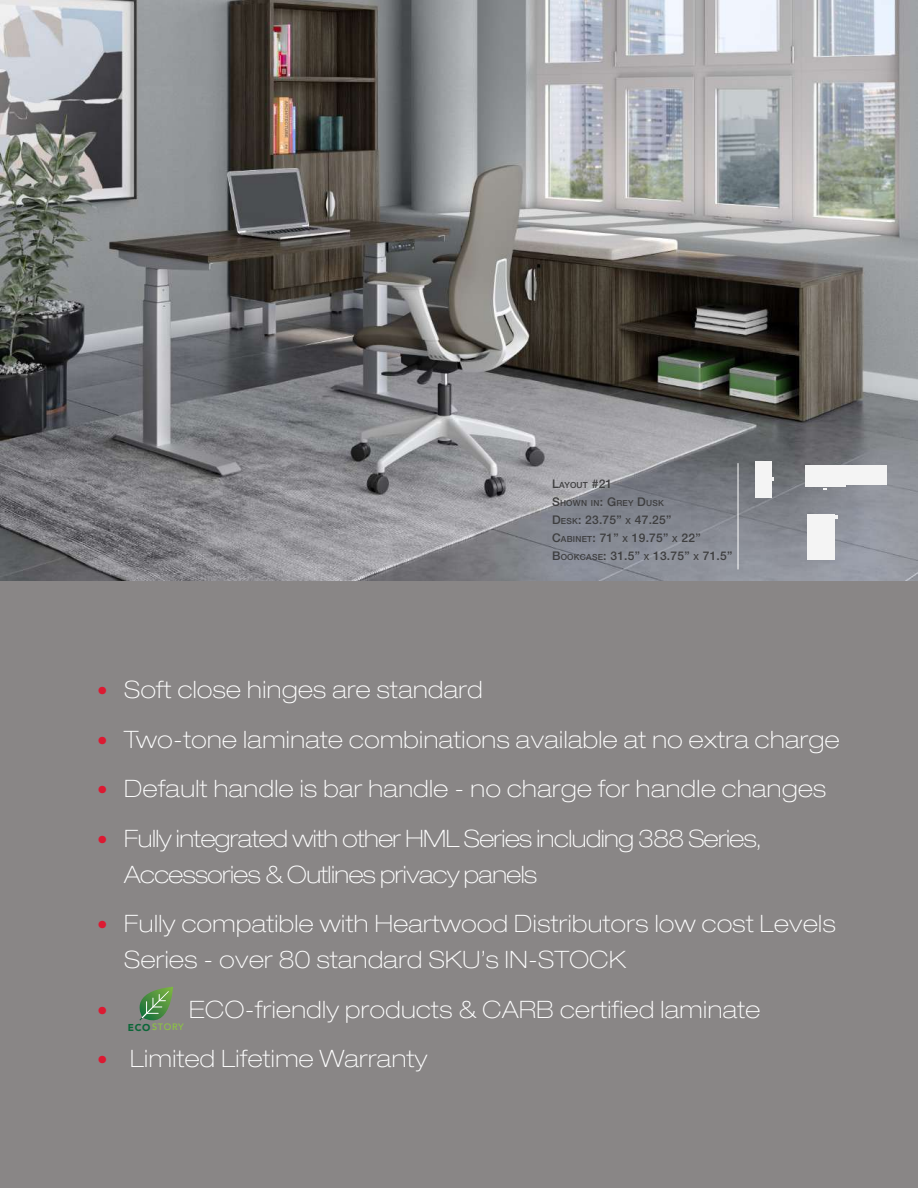
<style>
.page{position:relative;width:918px;height:1188px;background:#fff}
.page>*{position:absolute;margin:0;border:0;box-sizing:border-box;transform-origin:0 0}
.t1{font:100 expanded 24px/36px "Helvetica Neue LT Pro";letter-spacing:.02em;color:#fff}
.t2{font:100 expanded 24px/36px "Helvetica Neue LT Pro";letter-spacing:-.02em;color:#fff}
.t3{font:800 21px "Helvetica Neue LT Pro";color:#dc1a32}
.t4{font:500 12px/18px "Helvetica Neue LT Pro";letter-spacing:.02em;color:#3e3e3f}
.t5{font:500 9.15px "Avenir LT Std";letter-spacing:.075em;color:#8bc63e}
.t6{font:500 8.4px/18px "Helvetica Neue LT Pro";letter-spacing:.03em;color:#3e3e3f}
.s1{font-size:12px}
.s2{font-size:8.4px}
.s3{font-weight:800;font-stretch:normal;font-size:21px;color:#dc1a32}
.s4{font-weight:900;font-size:9.9px;color:#0c6638}
</style>
<div class="page">
<div style="left:0;top:565px;width:917px;height:623px;background:#898686"></div>
<img style="left:0;top:0;width:918px;height:580px">
<hr style="left:807px;top:515px;width:31px;height:3px;background:#f4f4f4">
<div style="left:755px;top:461px;width:15px;height:37px;background:#f4f4f4"></div>
<hr style="left:771px;top:461px;width:1px;height:36px;background:#f4f4f4">
<div style="left:805px;top:466px;width:82px;height:19px;background:#f4f4f4"></div>
<hr style="left:805px;top:486px;width:40px;height:1px;background:#f4f4f4">
<div style="left:808px;top:514px;width:27px;height:45px;background:#f4f4f4"></div>
<hr style="left:738px;top:463px;width:1px;height:106px;background:#fff">
<svg style="left:139px;top:987px;width:34px;height:34px"></svg>
<p class="t6" style="left:552px;top:476px;width:113px"><span class="s1">L</span>AYOUT <span class="s1">#21<br>S</span>HOWN IN<span class="s1">: G</span>REY <span class="s1">D</span>USK</p>
<p class="t4" style="left:552px;top:511px;width:182px">D<span class="s2">ESK</span>: 23.75” <span class="s2">X</span> 47.25”<br>C<span class="s2">ABINET</span>: 71” <span class="s2">X</span> 19.75” <span class="s2">X</span> 22”<br>B<span class="s2">OOKCASE</span>: 31.5” <span class="s2">X</span> 13.75” <span class="s2">X</span> 71.5”</p>
<p class="t1" style="left:97px;top:671px;width:387px"><span class="s3">•</span> Soft close hinges are standard</p>
<p class="t1" style="left:97px;top:721px;width:744px"><span class="s3">•</span> Two-tone laminate combinations available at no extra charge</p>
<p class="t1" style="left:97px;top:770px;width:730px"><span class="s3">•</span> Default handle is bar handle - no charge for handle changes</p>
<p class="t2" style="left:124px;top:820px;width:639px;text-indent:-27px"><span class="s3">•</span> Fully integrated with other HML Series including 388 Series,<br>Accessories &amp; Outlines privacy panels</p>
<p class="t1" style="left:124px;top:905px;width:713px;text-indent:-27px"><span class="s3">•</span> Fully compatible with Heartwood Distributors low cost Levels<br>Series - over 80 standard SKU’s IN-STOCK</p>
<p class="t3" style="left:97px;top:998px;width:12px">•</p>
<p class="t5" style="left:128px;top:1022px;width:58px"><span class="s4">ECO</span>STORY</p>
<p class="t1" style="left:189px;top:991px;width:572px">ECO-friendly products &amp; CARB certified laminate</p>
<p class="t1" style="left:97px;top:1040px;width:332px"><span class="s3">•</span> Limited Lifetime Warranty</p>
</div>
